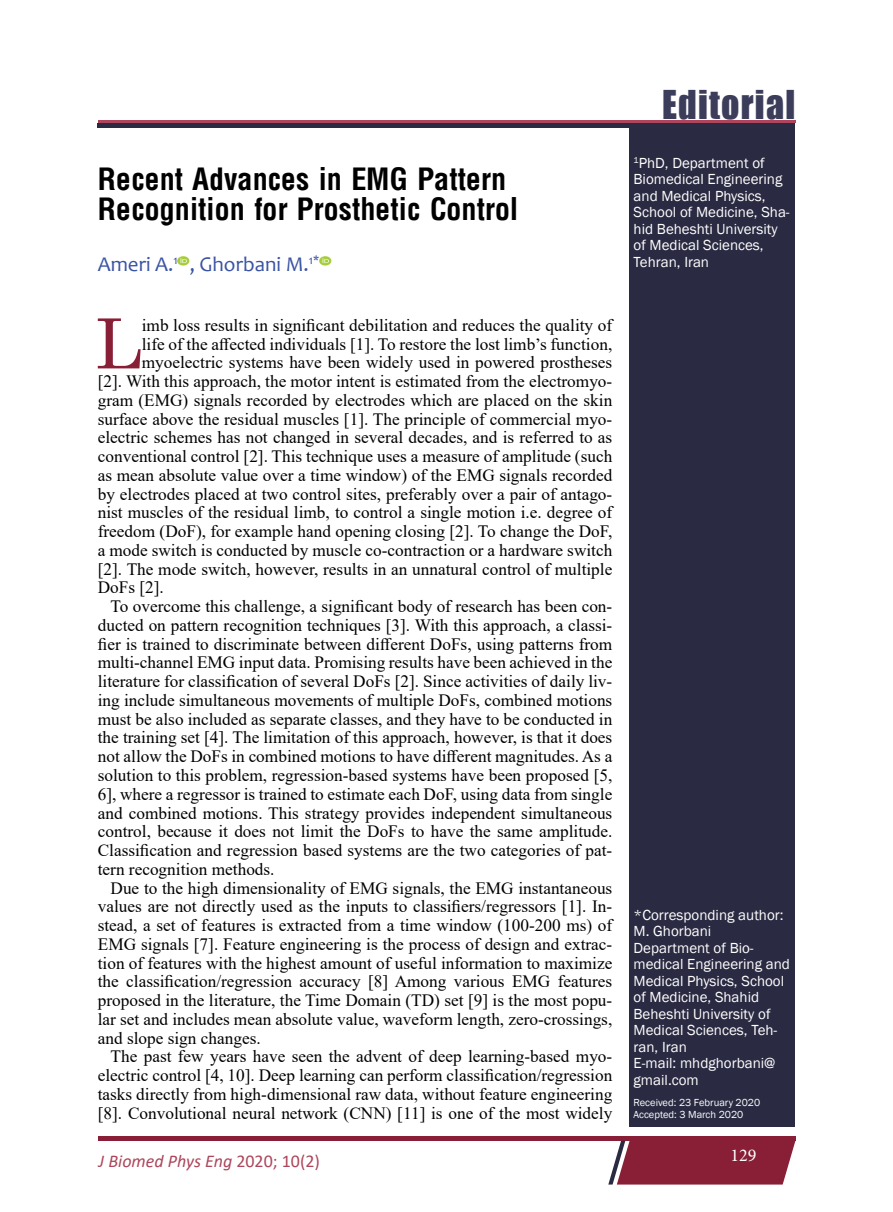
<style>
.page{position:relative;width:893px;height:1212px;background:#fff}
.page>*{position:absolute;margin:0;border:0;box-sizing:border-box;transform-origin:0 0}
.t1{font:69.15px "Century Schoolbook";color:#891f36}
.t2{font:40.5px "Billboard";letter-spacing:.03em;color:#3c3d5b}
.t3{font:700 30px/30px "Arena Condensed";color:#000}
.t4{font:21px "Candara";color:#3a53a4}
.t5{font:italic 18px "Calibri";color:#ad465c}
.t6{font:18px "Minion Pro";color:#fff}
.t7{font:17.25px "Times New Roman";color:#000}
.t8{font:15px/16.5px "Franklin Gothic";color:#fff}
.t9{font:10.5px/12px "Franklin Gothic";color:#fff}
.s1{font-style:normal}
</style>
<div class="page">
<div style="left:98px;top:1136px;width:697px;height:5px;background:#891f36"></div>
<svg style="left:608px;top:1141px;width:187px;height:43px;background:#913348"></svg>
<hr style="left:98px;top:120px;width:698px;height:2px;background:#ad465c">
<div style="left:629px;top:126px;width:166px;height:1001px;background:#2a2a42"></div>
<div style="left:98px;top:123px;width:697px;height:5px;background:#2a2a42"></div>
<svg style="left:178px;top:256px;width:12px;height:10px"></svg>
<svg style="left:319px;top:256px;width:12px;height:10px"></svg>
<h3 class="t3" style="left:98px;top:163px;width:422px">Recent Advances in EMG Pattern<br>Recognition for Prosthetic Control</h3>
<p class="t4" style="left:98px;top:251px;width:223px">Ameri A.<sup>1</sup> , Ghorbani M.<sup>1*</sup></p>
<h1 class="t1" style="left:96px;top:285px;width:48px">L</h1>
<p class="t7" style="left:142px;top:313px;width:472px">imb loss results in significant debilitation and reduces the quality of</p>
<p class="t7" style="left:142px;top:332px;width:472px">life of the affected individuals [1]. To restore the lost limb’s function,</p>
<p class="t7" style="left:142px;top:350px;width:472px">myoelectric systems have been widely used in powered prostheses</p>
<p class="t7" style="left:98px;top:369px;width:516px">[2]. With this approach, the motor intent is estimated from the electromyo-</p>
<p class="t7" style="left:98px;top:388px;width:516px">gram (EMG) signals recorded by electrodes which are placed on the skin</p>
<p class="t7" style="left:98px;top:407px;width:516px">surface above the residual muscles [1]. The principle of commercial myo-</p>
<p class="t7" style="left:98px;top:425px;width:516px">electric schemes has not changed in several decades, and is referred to as</p>
<p class="t7" style="left:98px;top:444px;width:516px">conventional control [2]. This technique uses a measure of amplitude (such</p>
<p class="t7" style="left:98px;top:463px;width:516px">as mean absolute value over a time window) of the EMG signals recorded</p>
<p class="t7" style="left:98px;top:482px;width:516px">by electrodes placed at two control sites, preferably over a pair of antago-</p>
<p class="t7" style="left:98px;top:500px;width:516px">nist muscles of the residual limb, to control a single motion i.e. degree of</p>
<p class="t7" style="left:98px;top:519px;width:516px">freedom (DoF), for example hand opening closing [2]. To change the DoF,</p>
<p class="t7" style="left:98px;top:538px;width:516px">a mode switch is conducted by muscle co-contraction or a hardware switch</p>
<p class="t7" style="left:98px;top:557px;width:516px">[2]. The mode switch, however, results in an unnatural control of multiple</p>
<p class="t7" style="left:98px;top:575px;width:68px">DoFs [2].</p>
<p class="t7" style="left:111px;top:594px;width:503px">To overcome this challenge, a significant body of research has been con-</p>
<p class="t7" style="left:98px;top:613px;width:516px">ducted on pattern recognition techniques [3]. With this approach, a classi-</p>
<p class="t7" style="left:98px;top:632px;width:516px">fier is trained to discriminate between different DoFs, using patterns from</p>
<p class="t7" style="left:98px;top:650px;width:516px">multi-channel EMG input data. Promising results have been achieved in the</p>
<p class="t7" style="left:98px;top:669px;width:516px">literature for classification of several DoFs [2]. Since activities of daily liv-</p>
<p class="t7" style="left:98px;top:688px;width:516px">ing include simultaneous movements of multiple DoFs, combined motions</p>
<p class="t7" style="left:98px;top:707px;width:516px">must be also included as separate classes, and they have to be conducted in</p>
<p class="t7" style="left:98px;top:725px;width:516px">the training set [4]. The limitation of this approach, however, is that it does</p>
<p class="t7" style="left:98px;top:744px;width:516px">not allow the DoFs in combined motions to have different magnitudes. As a</p>
<p class="t7" style="left:98px;top:763px;width:516px">solution to this problem, regression-based systems have been proposed [5,</p>
<p class="t7" style="left:98px;top:782px;width:516px">6], where a regressor is trained to estimate each DoF, using data from single</p>
<p class="t7" style="left:98px;top:800px;width:516px">and combined motions. This strategy provides independent simultaneous</p>
<p class="t7" style="left:98px;top:819px;width:516px">control, because it does not limit the DoFs to have the same amplitude.</p>
<p class="t7" style="left:98px;top:838px;width:516px">Classification and regression based systems are the two categories of pat-</p>
<p class="t7" style="left:98px;top:857px;width:178px">tern recognition methods.</p>
<p class="t7" style="left:111px;top:875px;width:503px">Due to the high dimensionality of EMG signals, the EMG instantaneous</p>
<p class="t7" style="left:98px;top:894px;width:516px">values are not directly used as the inputs to classifiers/regressors [1]. In-</p>
<p class="t7" style="left:98px;top:913px;width:516px">stead, a set of features is extracted from a time window (100-200 ms) of</p>
<p class="t7" style="left:98px;top:932px;width:516px">EMG signals [7]. Feature engineering is the process of design and extrac-</p>
<p class="t7" style="left:98px;top:950px;width:516px">tion of features with the highest amount of useful information to maximize</p>
<p class="t7" style="left:98px;top:969px;width:516px">the classification/regression accuracy [8] Among various EMG features</p>
<p class="t7" style="left:98px;top:988px;width:516px">proposed in the literature, the Time Domain (TD) set [9] is the most popu-</p>
<p class="t7" style="left:98px;top:1007px;width:516px">lar set and includes mean absolute value, waveform length, zero-crossings,</p>
<p class="t7" style="left:98px;top:1025px;width:164px">and slope sign changes.</p>
<p class="t7" style="left:111px;top:1044px;width:503px">The past few years have seen the advent of deep learning-based myo-</p>
<p class="t7" style="left:98px;top:1063px;width:516px">electric control [4, 10]. Deep learning can perform classification/regression</p>
<p class="t7" style="left:98px;top:1082px;width:516px">tasks directly from high-dimensional raw data, without feature engineering</p>
<p class="t7" style="left:98px;top:1100px;width:516px">[8]. Convolutional neural network (CNN) [11] is one of the most widely</p>
<p class="t5" style="left:99px;top:1148px;width:223px">J Biomed Phys Eng <span class="s1">2020; 10(2)</span></p>
<h2 class="t2" style="left:662px;top:83px;width:135px">Editorial</h2>
<p class="t8" style="left:634px;top:155px;width:158px"><sup>1</sup>PhD, Department of<br>Biomedical Engineering and Medical Physics,<br>School of Medicine, Sha&shy;hid Beheshti University of Medical Sciences,<br>Tehran, Iran</p>
<p class="t8" style="left:634px;top:907px;width:158px">*Corresponding author:<br>M. Ghorbani<br>Department of Bio&shy;medical Engineering and<br>Medical Physics, School of Medicine, Shahid<br>Beheshti University of<br>Medical Sciences, Teh&shy;ran, Iran<br>E-mail: mhdghorbani@ gmail.com</p>
<p class="t9" style="left:634px;top:1096px;width:128px">Received: 23 February 2020<br>Accepted: 3 March 2020</p>
<p class="t6" style="left:730px;top:1143px;width:27px">129</p>
</div>
